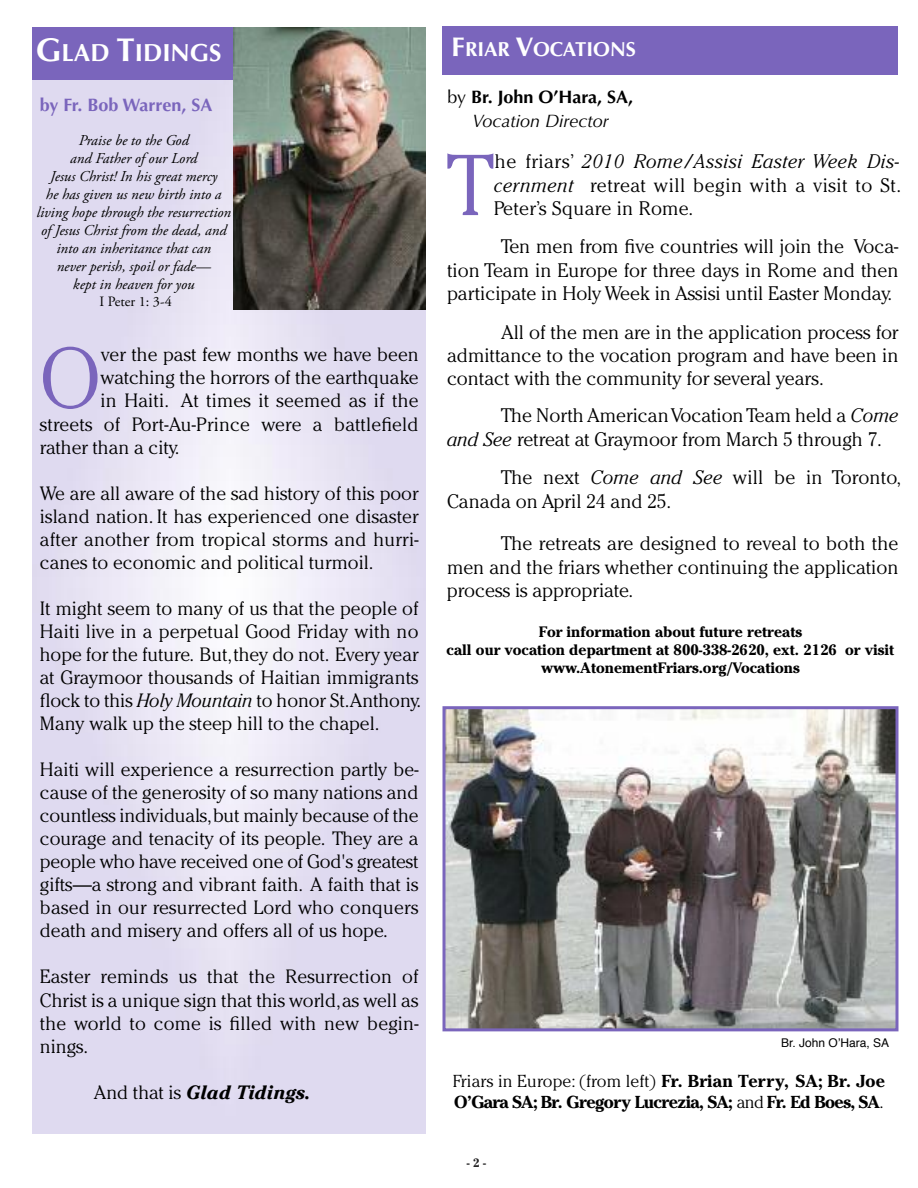
<style>
.page{position:relative;width:918px;height:1188px;background:#fff}
.page>*{position:absolute;margin:0;border:0;box-sizing:border-box;transform-origin:0 0}
.t1{font:300 85.65px "Cheltenham Std";color:#7a65bc}
.t2{font:300 84.3px "Cheltenham Std";color:#7a65bc}
.t3{font:700 24.75px "Optima LT Std";color:#fff}
.t4{font:700 20.25px "Optima LT Std";color:#fff}
.t5{font:300 19.5px/23.4px "Cheltenham Std";color:#000;text-align:justify}
.t6{font:300 19.2px/23.1px "Cheltenham Std";color:#000;text-align:justify}
.t7{font:italic 700 19.2px "Cheltenham Std";color:#000}
.t8{font:700 18px "Optima LT Std";color:#000}
.t9{font:700 18px "Optima LT Std";color:#7a65bc}
.t10{font:italic 18px "Optima";color:#000}
.t11{font:700 17.25px/20.7px "Cheltenham Std";letter-spacing:-.035em;color:#000}
.t12{font:italic 15px/18px "Adobe Garamond Pro";color:#000;text-align:center}
.t13{font:700 15px/18px "Cheltenham Std";color:#000;text-align:center}
.t14{font:14.25px "Adobe Garamond Pro";color:#000}
.t15{font:12px "Helvetica";color:#000}
.t16{font:700 12px "Cheltenham Std";color:#272627}
.s1{font-size:33px}
.s2{font-style:italic}
.s3{font-weight:300;font-style:normal}
.s4{font-size:27px}
.s5{font-weight:400}
.s6{font-weight:300}
</style>
<div class="page">
<img style="left:446px;top:710px;width:448px;height:317px">
<div style="left:442px;top:706px;width:456px;height:325px;border:3px solid #7a65bc"></div>
<div style="left:442px;top:26px;width:456px;height:48px;background:#7a65bc"></div>
<img style="left:32px;top:37px;width:394px;height:1097px">
<div style="left:32px;top:27px;width:248px;height:52px;background:#7a65bc"></div>
<img style="left:234px;top:27px;width:191px;height:283px">
<p class="t3" style="left:36px;top:42px;width:187px"><span class="s1">G</span>LAD <span class="s1">T</span>IDINGS</p>
<p class="t9" style="left:40px;top:98px;width:174px">by Fr. Bob Warren, SA</p>
<p class="t12" style="left:36px;top:133px;width:196px">Praise be to the God<br>and Father of our Lord<br>Jesus Christ! In his great mercy<br>he has given us new birth into a living hope through the resurrection of Jesus Christ from the dead, and into an inheritance that can<br>never perish, spoil or fade—<br>kept in heaven for you</p>
<p class="t14" style="left:99px;top:296px;width:74px">I Peter 1: 3-4</p>
<h2 class="t2" style="left:40px;top:345px;width:62px">O</h2>
<p class="t6" style="left:101px;top:345px;width:319px">ver the past few months we have been</p>
<p class="t6" style="left:101px;top:368px;width:319px">watching the horrors of the earthquake</p>
<p class="t6" style="left:101px;top:391px;width:319px">in Haiti. At times it seemed as if the</p>
<p class="t6" style="left:40px;top:414px;width:380px">streets of Port-Au-Prince were a battlefield</p>
<p class="t6" style="left:40px;top:437px;width:141px">rather than a city.</p>
<p class="t6" style="left:40px;top:483px;width:380px">We are all aware of the sad history of this poor island nation. It has experienced one disaster after another from tropical storms and hurri&shy;canes to economic and political turmoil.</p>
<p class="t6" style="left:40px;top:598px;width:383px;text-align:left">It might seem to many of us that the people of Haiti live in a perpetual Good Friday with no hope for the future. But,they do not. Every year at Graymoor thousands of Haitian immigrants flock to this <span class="s2">Holy Mountain</span> to honor St.Anthony.<br>Many walk up the steep hill to the chapel.</p>
<p class="t6" style="left:40px;top:759px;width:380px">Haiti will experience a resurrection partly be&shy;cause of the generosity of so many nations and countless individuals,but mainly because of the courage and tenacity of its people. They are a people who have received one of God's greatest gifts—a strong and vibrant faith. A faith that is based in our resurrected Lord who conquers death and misery and offers all of us hope.</p>
<p class="t6" style="left:40px;top:967px;width:380px">Easter reminds us that the Resurrection of Christ is a unique sign that this world,as well as the world to come is filled with new begin&shy;nings.</p>
<p class="t7" style="left:94px;top:1085px;width:218px"><span class="s3">And that is</span> Glad Tidings.</p>
<p class="t4" style="left:452px;top:41px;width:186px"><span class="s4">F</span>RIAR <span class="s4">V</span>OCATIONS</p>
<p class="t8" style="left:448px;top:89px;width:187px"><span class="s5">by</span> Br. John O’Hara, SA,</p>
<p class="t10" style="left:473px;top:113px;width:138px">Vocation Director</p>
<h1 class="t1" style="left:447px;top:152px;width:48px">T</h1>
<p class="t5" style="left:494px;top:151px;width:409px">he friars’ <span class="s2">2010 Rome/Assisi Easter Week Dis&shy;cernment</span> retreat will begin with a visit to St.<br>Peter’s Square in Rome.</p>
<p class="t5" style="left:447px;top:237px;width:453px;text-indent:54px">Ten men from five countries will join the Voca&shy;tion Team in Europe for three days in Rome and then participate in Holy Week in Assisi until Easter Monday.</p>
<p class="t5" style="left:447px;top:322px;width:453px;text-indent:54px">All of the men are in the application process for admittance to the vocation program and have been in contact with the community for several years.</p>
<p class="t5" style="left:447px;top:405px;width:453px;text-indent:54px">The North AmericanVocation Team held a <span class="s2">Come and See</span> retreat at Graymoor from March 5 through 7.</p>
<p class="t5" style="left:447px;top:467px;width:456px;text-indent:54px">The next <span class="s2">Come and See</span> will be in Toronto,<br>Canada on April 24 and 25.</p>
<p class="t5" style="left:447px;top:534px;width:453px;text-indent:54px">The retreats are designed to reveal to both the men and the friars whether continuing the application process is appropriate.</p>
<p class="t13" style="left:447px;top:624px;width:449px">For information about future retreats<br>call our vocation department at 800-338-2620, ext. 2126 or visit www.AtonementFriars.org/Vocations</p>
<p class="t15" style="left:781px;top:1038px;width:110px">Br. John O’Hara, SA</p>
<p class="t11" style="left:453px;top:1073px;width:434px"><span class="s6">Friars in Europe: (from left)</span> Fr. Brian Terry, SA; Br. Joe<br>O’Gara SA; Br. Gregory Lucrezia, SA; <span class="s6">and</span> Fr. Ed Boes, SA<span class="s6">.</span></p>
<p class="t16" style="left:467px;top:1159px;width:21px">-2-</p>
</div>
